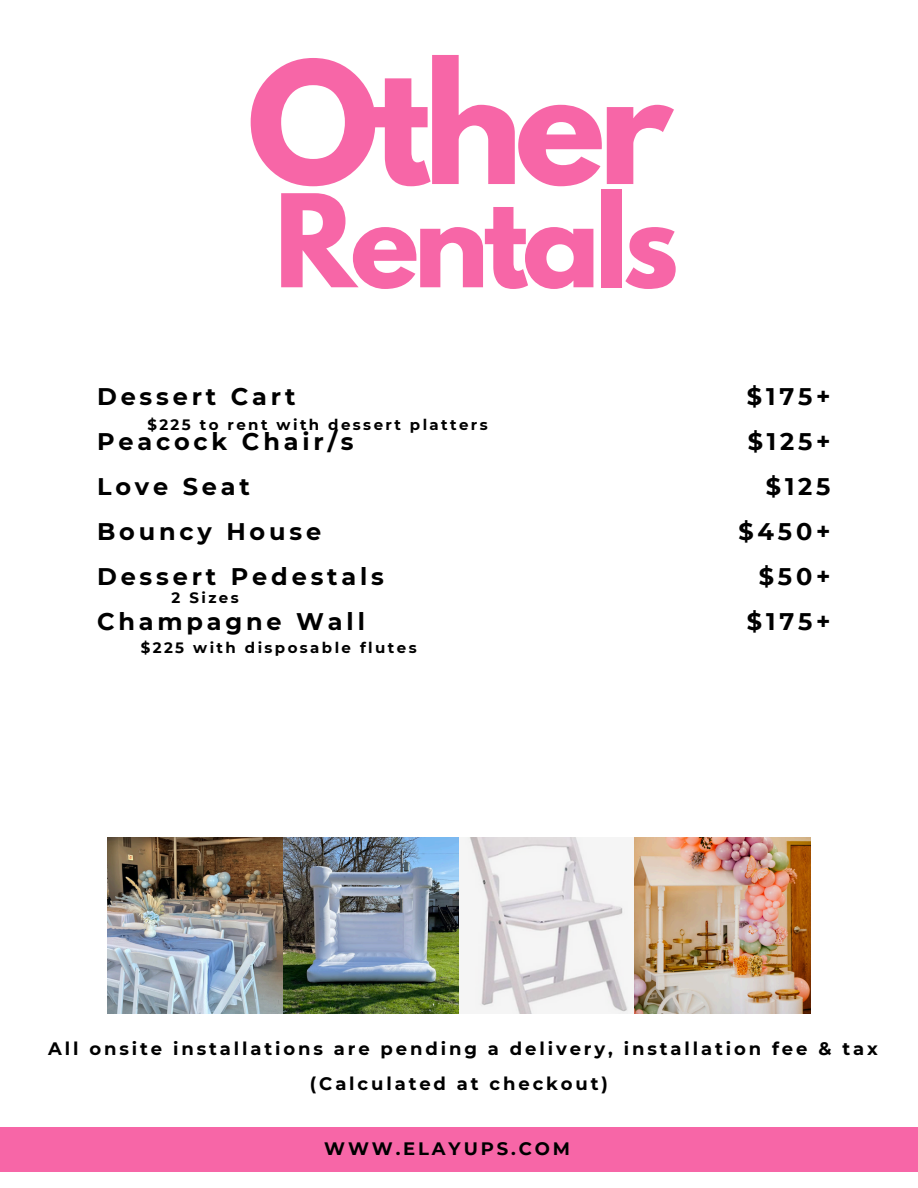
<style>
.page{position:relative;width:918px;height:1188px;background:#fff}
.page>*{position:absolute;margin:0;border:0;box-sizing:border-box;transform-origin:0 0}
.t1{font:700 150px "League Spartan";letter-spacing:-.05em;color:#f766a7}
.t2{font:700 114px "League Spartan";letter-spacing:-.05em;color:#f766a7}
.t3{font:700 24px/45px "Montserrat";letter-spacing:.16em;color:#000}
.t4{font:700 18px/34.8px "Montserrat";letter-spacing:.16em;color:#000;text-align:center}
.t5{font:700 15px "Montserrat";letter-spacing:.16em;color:#000}
</style>
<div class="page">
<div style="left:0;top:1127px;width:918px;height:45px;background:#f766a7"></div>
<img style="left:107px;top:838px;width:704px;height:175px">
<h3 class="t1" style="left:247px;top:49px;width:427px">Other</h3>
<p class="t2" style="left:274px;top:185px;width:406px">Rentals</p>
<h1 class="t3" style="left:97px;top:374px;width:288px">Dessert Cart<br>Peacock Chair/s<br>Love Seat<br>Bouncy House<br>Dessert Pedestals<br>Champagne Wall</h1>
<h2 class="t3" style="left:738px;top:374px;width:94px;text-align:right">$175+ $125+ $125 $450+ $50+ $175+</h2>
<p class="t5" style="left:147px;top:415px;width:342px">$225 to rent with dessert platters</p>
<h5 class="t5" style="left:172px;top:588px;width:69px">2 Sizes</h5>
<h4 class="t5" style="left:141px;top:639px;width:277px">$225 with disposable flutes</h4>
<p class="t4" style="left:48px;top:1031px;width:831px">All onsite installations are pending a delivery, installation fee &amp; tax (Calculated at checkout)</p>
<h3 class="t4" style="left:324px;top:1131px;width:247px">WWW.ELAYUPS.COM</h3>
</div>
